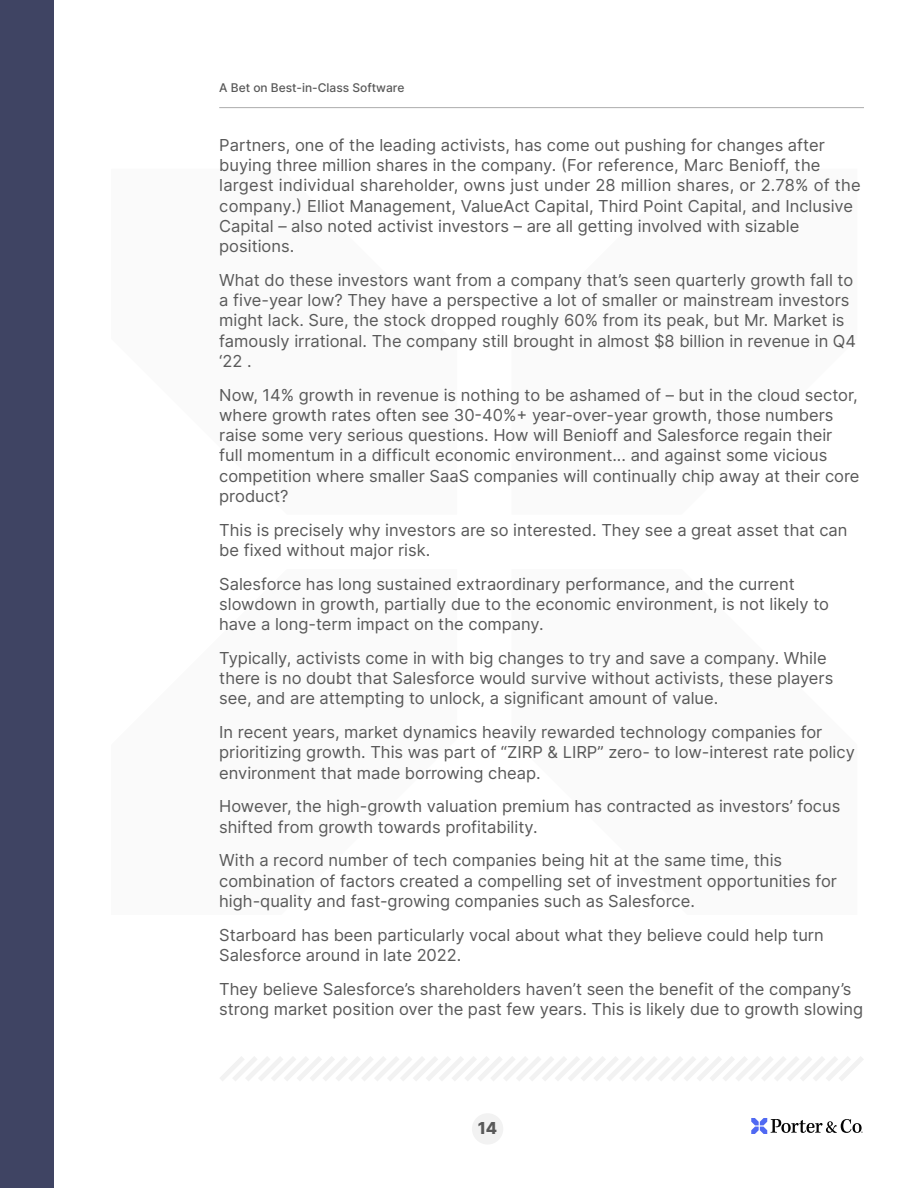
<style>
.page{position:relative;width:918px;height:1188px;background:#fff}
.page>*{position:absolute;margin:0;border:0;box-sizing:border-box;transform-origin:0 0}
.t1{font:16.5px/20.2px "Inter";color:#595959}
.t2{font:800 16.5px "Inter";color:#595959}
.t3{font:500 12px "Inter";color:#595959}
</style>
<div class="page">
<svg style="left:220px;top:1057px;width:643px;height:24px"></svg>
<div style="left:0;top:0;width:54px;height:1188px;background:#3f4463"></div>
<svg style="left:751px;top:1118px;width:111px;height:16px"></svg>
<hr style="left:219px;top:107px;width:645px;height:1px;background:#acacac">
<div style="left:472px;top:1113px;width:31px;height:32px;background:#f2f2f2;border-radius:50%"></div>
<p class="t3" style="left:219px;top:78px;width:187px">A Bet on Best-in-Class Software</p>
<p class="t1" style="left:219px;top:134px;width:643px">Partners, one of the leading activists, has come out pushing for changes after buying three million shares in the company. (For reference, Marc Benioff, the largest individual shareholder, owns just under 28 million shares, or 2.78% of the company.) Elliot Management, ValueAct Capital, Third Point Capital, and Inclusive Capital – also noted activist investors – are all getting involved with sizable positions.</p>
<p class="t1" style="left:219px;top:269px;width:638px">What do these investors want from a company that’s seen quarterly growth fall to a five-year low? They have a perspective a lot of smaller or mainstream investors might lack. Sure, the stock dropped roughly 60% from its peak, but Mr. Market is famously irrational. The company still brought in almost $8 billion in revenue in Q4 ‘22 .</p>
<p class="t1" style="left:219px;top:384px;width:642px">Now, 14% growth in revenue is nothing to be ashamed of – but in the cloud sector, where growth rates often see 30-40%+ year-over-year growth, those numbers raise some very serious questions. How will Benioff and Salesforce regain their full momentum in a difficult economic environment... and against some vicious competition where smaller SaaS companies will continually chip away at their core product?</p>
<p class="t1" style="left:219px;top:519px;width:630px">This is precisely why investors are so interested. They see a great asset that can be fixed without major risk.</p>
<p class="t1" style="left:219px;top:573px;width:611px">Salesforce has long sustained extraordinary performance, and the current slowdown in growth, partially due to the economic environment, is not likely to have a long-term impact on the company.</p>
<p class="t1" style="left:219px;top:647px;width:616px">Typically, activists come in with big changes to try and save a company. While there is no doubt that Salesforce would survive without activists, these players see, and are attempting to unlock, a significant amount of value.</p>
<p class="t1" style="left:219px;top:722px;width:637px">In recent years, market dynamics heavily rewarded technology companies for prioritizing growth. This was part of “ZIRP &amp; LIRP” zero- to low-interest rate policy environment that made borrowing cheap.</p>
<p class="t1" style="left:219px;top:796px;width:623px">However, the high-growth valuation premium has contracted as investors’ focus shifted from growth towards profitability.</p>
<p class="t1" style="left:219px;top:850px;width:619px">With a record number of tech companies being hit at the same time, this combination of factors created a compelling set of investment opportunities for high-quality and fast-growing companies such as Salesforce.</p>
<p class="t1" style="left:219px;top:924px;width:606px">Starboard has been particularly vocal about what they believe could help turn<br>Salesforce around in late 2022.</p>
<p class="t1" style="left:219px;top:978px;width:645px">They believe Salesforce’s shareholders haven’t seen the benefit of the company’s strong market position over the past few years. This is likely due to growth slowing</p>
<p class="t2" style="left:478px;top:1116px;width:21px">14</p>
</div>
